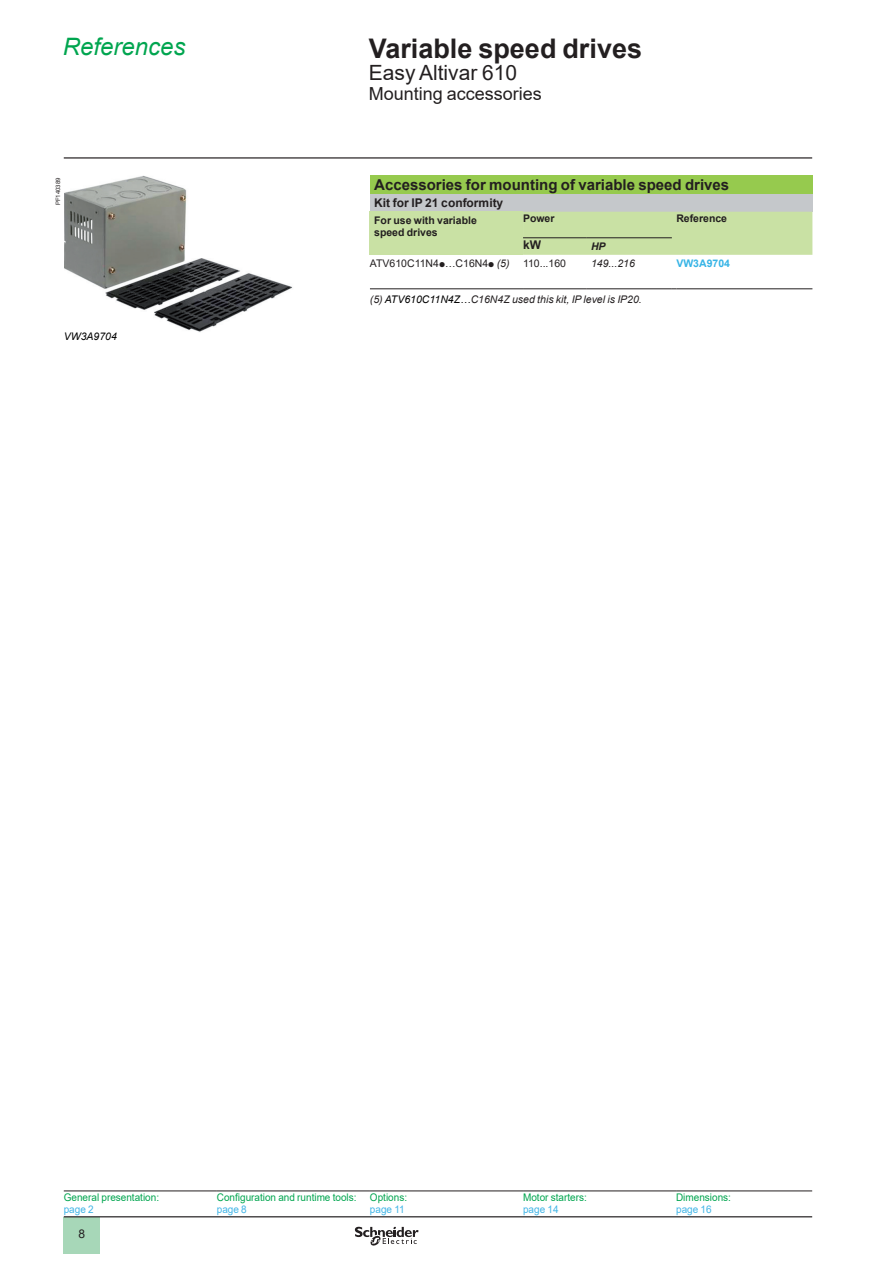
<style>
.page{position:relative;width:893px;height:1263px;background:#fff}
.page>*{position:absolute;margin:0;border:0;box-sizing:border-box;transform-origin:0 0}
._0_TitleLev1{font:700 27px "Arial";color:#231f20}
._0_Topic{font:italic 24px "Arial";color:#00a54f}
._0_TitleLev2{font:21px "Arial";color:#231f20}
._0_TitleLev3{font:18px "Arial";color:#231f20}
._1_Section_3__10{font:700 15px "Arial";color:#231f20}
._1_Section_4__8{font:700 12px "Arial";color:#231f20}
._1_Section_5__7{font:700 12px "Arial";color:#231f20}
.t1{font:12px "Arial";color:#231f20}
._0_SeePage{font:10.5px/12px "Arial";color:#00a54f;scale:.95 1}
._2_Note_1_line_above{font:italic 10.5px "Arial";color:#231f20}
._1_Section_5__7-2{font:700 10.5px "Arial";color:#231f20}
._0_SeePage-2{font:10.5px "Arial";color:#40b4e6;scale:.95 1}
._1_Section_5__7-3{font:10.5px "Arial";color:#231f20}
._1_Text__7{font:10.5px "Arial";color:#231f20}
._1_Text__7-2{font:italic 10.5px "Arial";color:#231f20}
.Cell_ReferenceProduc{font:700 10.5px "Arial";color:#37b4e6}
._1_Legend___Nota__7{font:italic 10.5px "Arial";color:#000}
._1_Section_5__7-4{font:italic 700 10.5px "Arial";color:#231f20}
.Picture_Number{font:6px "Arial";color:#231f20}
.s1{font-family:"Graph Schneider"}
.s2{font-style:italic}
.s3{color:#000}
.s4{color:#40b4e6}
</style>
<div class="page">
<hr style="left:64px;top:157px;width:748px;height:2px;background:#231f20">
<div style="left:64px;top:1217px;width:36px;height:37px;background:#a7d7b8"></div>
<hr style="left:64px;top:1216px;width:748px;height:1px;background:#231f20">
<svg style="left:355px;top:1226px;width:64px;height:20px"></svg>
<div style="left:370px;top:175px;width:442px;height:19px;background:#96ca4e"></div>
<div style="left:370px;top:194px;width:442px;height:18px;background:#c5c8cb"></div>
<div style="left:370px;top:212px;width:153px;height:43px;background:#c9e1a4"></div>
<div style="left:523px;top:212px;width:289px;height:43px;background:#c9e1a4"></div>
<hr style="left:370px;top:211px;width:153px;height:1px;background:#c9e1a4">
<hr style="left:370px;top:289px;width:153px;height:1px;background:#231f20">
<hr style="left:523px;top:289px;width:64px;height:1px;background:#231f20">
<hr style="left:587px;top:289px;width:85px;height:1px;background:#231f20">
<hr style="left:676px;top:289px;width:136px;height:1px;background:#231f20">
<hr style="left:523px;top:238px;width:64px;height:1px;background:#231f20">
<hr style="left:587px;top:238px;width:85px;height:1px;background:#231f20">
<hr style="left:64px;top:1191px;width:153px;height:1px;background:#231f20">
<hr style="left:217px;top:1191px;width:153px;height:1px;background:#231f20">
<hr style="left:370px;top:1191px;width:153px;height:1px;background:#231f20">
<hr style="left:523px;top:1191px;width:153px;height:1px;background:#231f20">
<hr style="left:676px;top:1191px;width:136px;height:1px;background:#231f20">
<img style="left:64px;top:175px;width:229px;height:157px">
<p class="_0_Topic" style="left:63px;top:31px;width:124px">References</p>
<p class="_0_TitleLev1" style="left:369px;top:29px;width:275px">Variable speed drives</p>
<p class="_0_TitleLev2" style="left:369px;top:58px;width:150px">Easy Altivar 610</p>
<p class="_0_TitleLev3" style="left:369px;top:81px;width:175px">Mounting accessories</p>
<p class="Picture_Number" style="left:54px;top:205px;width:29px;rotate:-90deg">PF140389</p>
<p class="_1_Legend___Nota__7" style="left:64px;top:330px;width:55px">VW3A9704</p>
<p class="_1_Section_3__10" style="left:374px;top:174px;width:357px">Accessories for mounting of variable speed drives</p>
<p class="_1_Section_4__8" style="left:374px;top:195px;width:131px">Kit for IP 21 conformity</p>
<p class="_1_Section_5__7-2" style="left:374px;top:212px;width:104px">For use with variable</p>
<p class="_1_Section_5__7-2" style="left:374px;top:224px;width:65px">speed drives</p>
<p class="_1_Section_5__7-2" style="left:523px;top:211px;width:33px">Power</p>
<p class="_1_Section_5__7-2" style="left:676px;top:211px;width:52px">Reference</p>
<p class="_1_Section_5__7" style="left:523px;top:236px;width:19px">kW</p>
<p class="_1_Section_5__7-4" style="left:591px;top:239px;width:16px">HP</p>
<p class="_1_Section_5__7-3" style="left:370px;top:256px;width:141px">ATV610C11N4<span class="s1">p</span>…C16N4<span class="s1">p</span> <span class="s2">(5)</span></p>
<p class="_1_Text__7" style="left:523px;top:256px;width:45px">110...160</p>
<p class="_1_Text__7-2" style="left:591px;top:256px;width:45px">149...216</p>
<p class="Cell_ReferenceProduc" style="left:676px;top:256px;width:55px">VW3A9704</p>
<p class="_2_Note_1_line_above" style="left:370px;top:292px;width:273px">(5) <span class="s3">ATV610C11N4Z…</span>C16N4Z used this kit, IP level is IP20.</p>
<p class="_0_SeePage" style="left:64px;top:1191px;width:102px">General presentation:</p>
<p class="_0_SeePage-2" style="left:64px;top:1202px;width:33px">page 2</p>
<p class="t1" style="left:79px;top:1225px;width:8px">8</p>
<p class="_0_SeePage" style="left:217px;top:1191px;width:149px">Configuration and runtime tools: <span class="s4">page 8</span></p>
<p class="_0_SeePage" style="left:370px;top:1191px;width:41px">Options:</p>
<p class="_0_SeePage-2" style="left:370px;top:1202px;width:38px">page 11</p>
<p class="_0_SeePage" style="left:523px;top:1191px;width:69px">Motor starters:</p>
<p class="_0_SeePage-2" style="left:523px;top:1202px;width:39px">page 14</p>
<p class="_0_SeePage" style="left:676px;top:1191px;width:59px">Dimensions:</p>
<p class="_0_SeePage-2" style="left:676px;top:1202px;width:39px">page 16</p>
</div>
